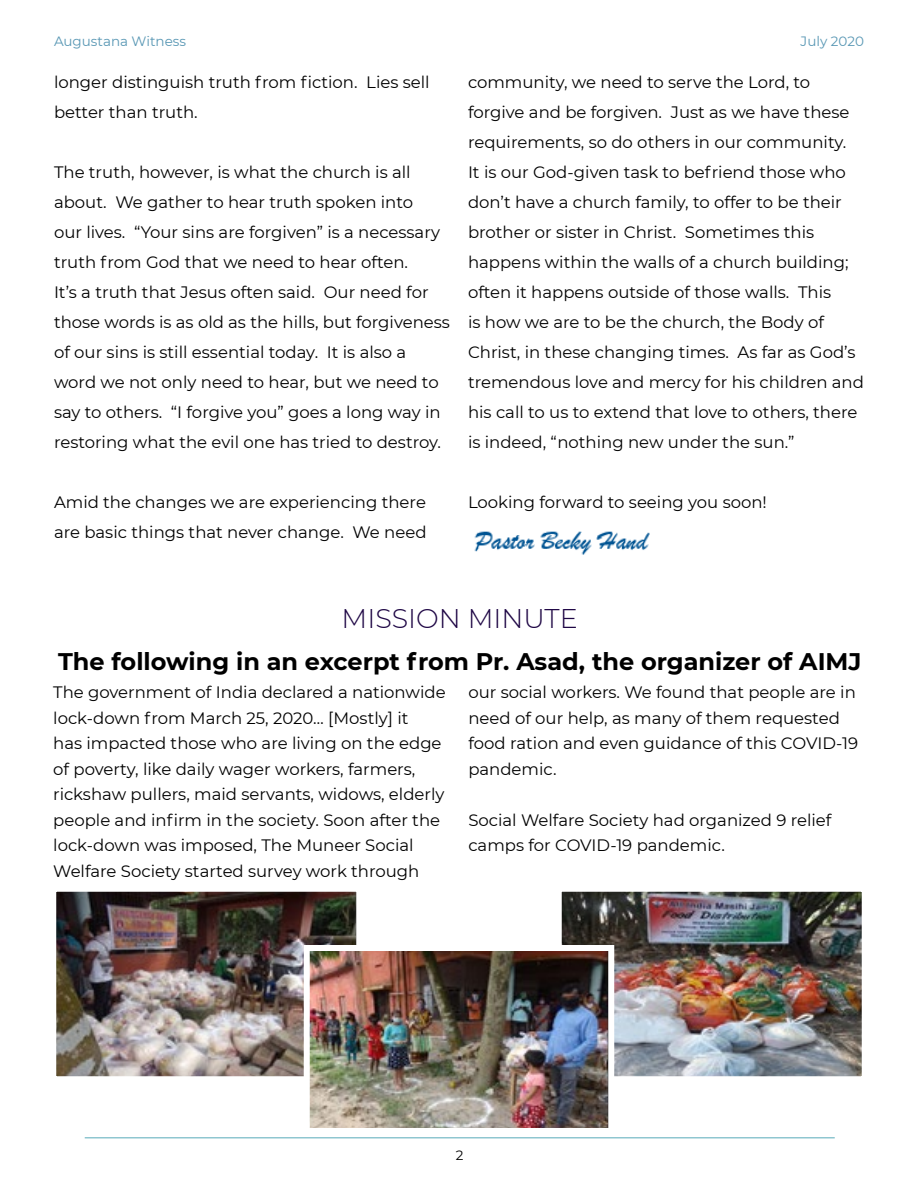
<style>
.page{position:relative;width:918px;height:1188px;background:#fff}
.page>*{position:absolute;margin:0;border:0;box-sizing:border-box;transform-origin:0 0}
.t1{font:300 27px "Montserrat";color:#1f0745}
.t2{font:700 24px "Montserrat";color:#000}
.t3{font:16.5px/30px "Montserrat";color:#000}
.t4{font:13.5px "Montserrat";color:#5897b4}
.t5{font:13.5px "Montserrat";color:#000}
</style>
<div class="page">
<hr style="left:85px;top:1137px;width:750px;height:1px;background:#8fc6d0">
<img style="left:562px;top:892px;width:299px;height:184px">
<div style="left:557px;top:887px;width:309px;height:194px;border:4px solid #fff"></div>
<img style="left:474px;top:531px;width:176px;height:24px">
<img style="left:57px;top:892px;width:299px;height:184px">
<div style="left:52px;top:887px;width:309px;height:194px;border:4px solid #fff"></div>
<img style="left:311px;top:952px;width:296px;height:175px">
<div style="left:304px;top:945px;width:310px;height:189px;border:6px solid #fff"></div>
<p class="t4" style="left:54px;top:31px;width:134px">Augustana Witness</p>
<p class="t4" style="left:801px;top:31px;width:65px">July 2020</p>
<p class="t3" style="left:54px;top:67px;width:377px">longer distinguish truth from fiction. Lies sell better than truth.</p>
<p class="t3" style="left:54px;top:157px;width:398px">The truth, however, is what the church is all about. We gather to hear truth spoken into<br>our lives. “Your sins are forgiven” is a necessary truth from God that we need to hear often.<br>It’s a truth that Jesus often said. Our need for those words is as old as the hills, but forgiveness of our sins is still essential today. It is also a word we not only need to hear, but we need to say to others. “I forgive you” goes a long way in restoring what the evil one has tried to destroy.</p>
<p class="t3" style="left:54px;top:486px;width:374px">Amid the changes we are experiencing there are basic things that never change. We need</p>
<p class="t3" style="left:468px;top:66px;width:397px">community, we need to serve the Lord, to forgive and be forgiven. Just as we have these requirements, so do others in our community.<br>It is our God-given task to befriend those who don’t have a church family, to offer to be their brother or sister in Christ. Sometimes this happens within the walls of a church building; often it happens outside of those walls. This<br>is how we are to be the church, the Body of Christ, in these changing times. As far as God’s tremendous love and mercy for his children and his call to us to extend that love to others, there is indeed, “nothing new under the sun.”</p>
<p class="t3" style="left:468px;top:486px;width:300px">Looking forward to seeing you soon!</p>
<h1 class="t1" style="left:342px;top:600px;width:238px">MISSION MINUTE</h1>
<h2 class="t2" style="left:58px;top:644px;width:805px">The following in an excerpt from Pr. Asad, the organizer of AIMJ</h2>
<p class="t3" style="left:53px;top:679px;width:394px;line-height:25.5px">The government of India declared a nationwide lock-down from March 25, 2020… [Mostly] it<br>has impacted those who are living on the edge of poverty, like daily wager workers, farmers, rickshaw pullers, maid servants, widows, elderly people and infirm in the society. Soon after the lock-down was imposed, The Muneer Social Welfare Society started survey work through</p>
<p class="t3" style="left:468px;top:679px;width:391px;line-height:25.5px">our social workers. We found that people are in need of our help, as many of them requested food ration and even guidance of this COVID-19 pandemic.</p>
<p class="t3" style="left:468px;top:807px;width:365px;line-height:25.5px">Social Welfare Society had organized 9 relief camps for COVID-19 pandemic.</p>
<p class="t5" style="left:456px;top:1146px;width:9px">2</p>
</div>
